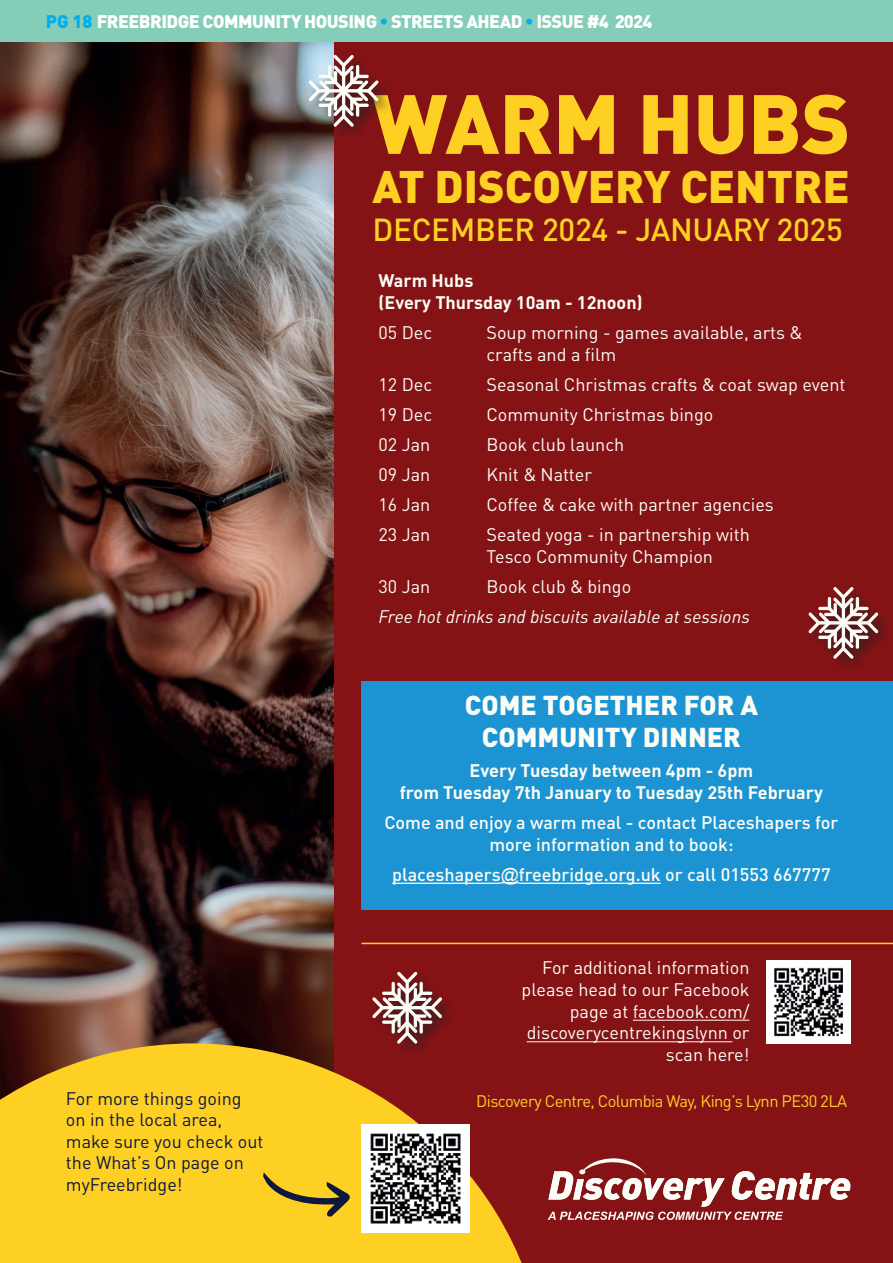
<style>
.page{position:relative;width:893px;height:1263px;background:#fff}
.page>*{position:absolute;margin:0;border:0;box-sizing:border-box;transform-origin:0 0}
.t1{font:900 82.5px "DINOT";color:#fed023}
.t2{font:900 45px "DINOT";color:#fed023}
.t3{font:500 31.5px "DINOT";letter-spacing:-.01em;color:#fed023}
.t4{font:900 27px/32.4px "DINOT";color:#fcfdf6;text-align:center}
.t5{font:18px/21.6px "DINOT";color:#fcfdf6}
.t6{font:500 18px/21.6px "DINOT";color:#fcfdf6;text-align:center}
.t7{font:700 18px/21.6px "DINOT";color:#fcfdf6}
.t8{font:18px/21.6px "DINOT";color:#0c183e}
.t9{font:900 18px "DINOT";letter-spacing:-.03em;color:#fff}
.t10{font:italic 18px "DINOT";color:#fcfdf6}
.t11{font:16.5px "DINOT";letter-spacing:-.035em;color:#fed023}
.s1{color:#00aeef}
.s2{color:#fcfdf6}
.s3{font-family:"Arial";font-weight:400}
</style>
<div class="page">
<div style="left:0;top:0;width:893px;height:43px;background:#84cdb8"></div>
<div style="left:334px;top:43px;width:559px;height:1220px;background:#851316"></div>
<hr style="left:892px;top:43px;width:1px;height:1220px;background:#0c183e">
<img style="left:0;top:43px;width:334px;height:1000px">
<svg style="left:0;top:1043px;width:548px;height:220px;fill:#fed023"></svg>
<svg style="left:263px;top:1172px;width:88px;height:45px"></svg>
<img style="left:362px;top:1124px;width:107px;height:108px">
<svg style="left:548px;top:1158px;width:302px;height:62px"></svg>
<hr style="left:633px;top:1020px;width:116px;height:1px;background:#fcfdf6">
<hr style="left:527px;top:1041px;width:205px;height:1px;background:#fcfdf6">
<img style="left:767px;top:961px;width:83px;height:82px">
<hr style="left:362px;top:943px;width:531px;height:1px;background:#fed023">
<hr style="left:892px;top:205px;width:1px;height:167px;background:#fed023">
<div style="left:362px;top:681px;width:531px;height:229px;background:#1c94d3"></div>
<hr style="left:892px;top:530px;width:1px;height:513px;background:#fed023">
<hr style="left:392px;top:883px;width:109px;height:1px;background:#fcfdf6">
<svg style="left:501px;top:882px;width:18px;height:1px"></svg>
<hr style="left:519px;top:883px;width:142px;height:1px;background:#fcfdf6">
<div style="left:307px;top:53px;width:85px;height:87px;background:#231f20;opacity:.75"></div>
<svg style="left:309px;top:55px;width:70px;height:72px"></svg>
<div style="left:807px;top:585px;width:85px;height:87px;background:#231f20;opacity:.75"></div>
<svg style="left:808px;top:587px;width:70px;height:72px"></svg>
<div style="left:371px;top:970px;width:84px;height:87px;background:#231f20;opacity:.75"></div>
<svg style="left:372px;top:972px;width:70px;height:71px"></svg>
<svg style="left:382px;top:991px;width:13px;height:4px"></svg>
<p class="t9" style="left:46px;top:7px;width:608px"><span class="s1">PG 18</span> FREEBRIDGE COMMUNITY HOUSING <span class="s1">•</span> STREETS AHEAD <span class="s1">•</span> <span class="s2">ISSUE</span> #4 2024</p>
<p class="t1" style="left:372px;top:58px;width:480px">WARM HUBS</p>
<p class="t2" style="left:372px;top:151px;width:479px">AT DISCOVERY CENTRE</p>
<p class="t3" style="left:372px;top:205px;width:472px">DECEMBER 2024 - JANUARY 2025</p>
<p class="t7" style="left:378px;top:269px;width:266px">Warm Hubs<br>(Every Thursday 10am - 12noon)</p>
<p class="t5" style="left:378px;top:321px;width:55px">05 Dec</p>
<p class="t5" style="left:486px;top:321px;width:317px">Soup morning - games available, arts &amp; crafts and a film</p>
<p class="t5" style="left:378px;top:372px;width:55px">12 Dec</p>
<p class="t5" style="left:486px;top:372px;width:360px">Seasonal Christmas crafts &amp; coat swap event</p>
<p class="t5" style="left:378px;top:402px;width:55px">19 Dec</p>
<p class="t5" style="left:486px;top:402px;width:228px">Community Christmas bingo</p>
<p class="t5" style="left:378px;top:433px;width:53px">02 Jan</p>
<p class="t5" style="left:486px;top:433px;width:139px">Book club launch</p>
<p class="t5" style="left:378px;top:463px;width:53px">09 Jan</p>
<p class="t5" style="left:486px;top:463px;width:107px">Knit &amp; Natter</p>
<p class="t5" style="left:378px;top:493px;width:53px">16 Jan</p>
<p class="t5" style="left:486px;top:493px;width:289px">Coffee &amp; cake with partner agencies</p>
<p class="t5" style="left:378px;top:523px;width:53px">23 Jan</p>
<p class="t5" style="left:486px;top:523px;width:265px">Seated yoga - in partnership with<br>Tesco Community Champion</p>
<p class="t5" style="left:378px;top:575px;width:53px">30 Jan</p>
<p class="t5" style="left:486px;top:575px;width:146px">Book club &amp; bingo</p>
<p class="t10" style="left:378px;top:603px;width:373px">Free hot drinks and biscuits available at sessions</p>
<p class="t4" style="left:465px;top:687px;width:295px">COME TOGETHER FOR A<br>COMMUNITY DINNER</p>
<p class="t7" style="left:400px;top:759px;width:425px;text-align:center">Every Tuesday between 4pm - 6pm<br>from Tuesday 7th January to Tuesday 25th February</p>
<p class="t6" style="left:384px;top:811px;width:455px">Come and enjoy a warm meal - contact Placeshapers for more information and to book:</p>
<p class="t6" style="left:392px;top:862px;width:440px">placeshapers<span class="s3">@</span>freebridge.org.uk or call 01553 667777</p>
<p class="t8" style="left:66px;top:1086px;width:199px">For more things going on in the local area, make sure you check out the What’s On page on myFreebridge!</p>
<p class="t5" style="left:521px;top:956px;width:230px;text-align:right">For additional information please head to our Facebook page at facebook.com/ discoverycentrekingslynn or scan here!</p>
<p class="t11" style="left:476px;top:1088px;width:373px">Discovery Centre, Columbia Way, King’s Lynn PE30 2LA</p>
</div>
